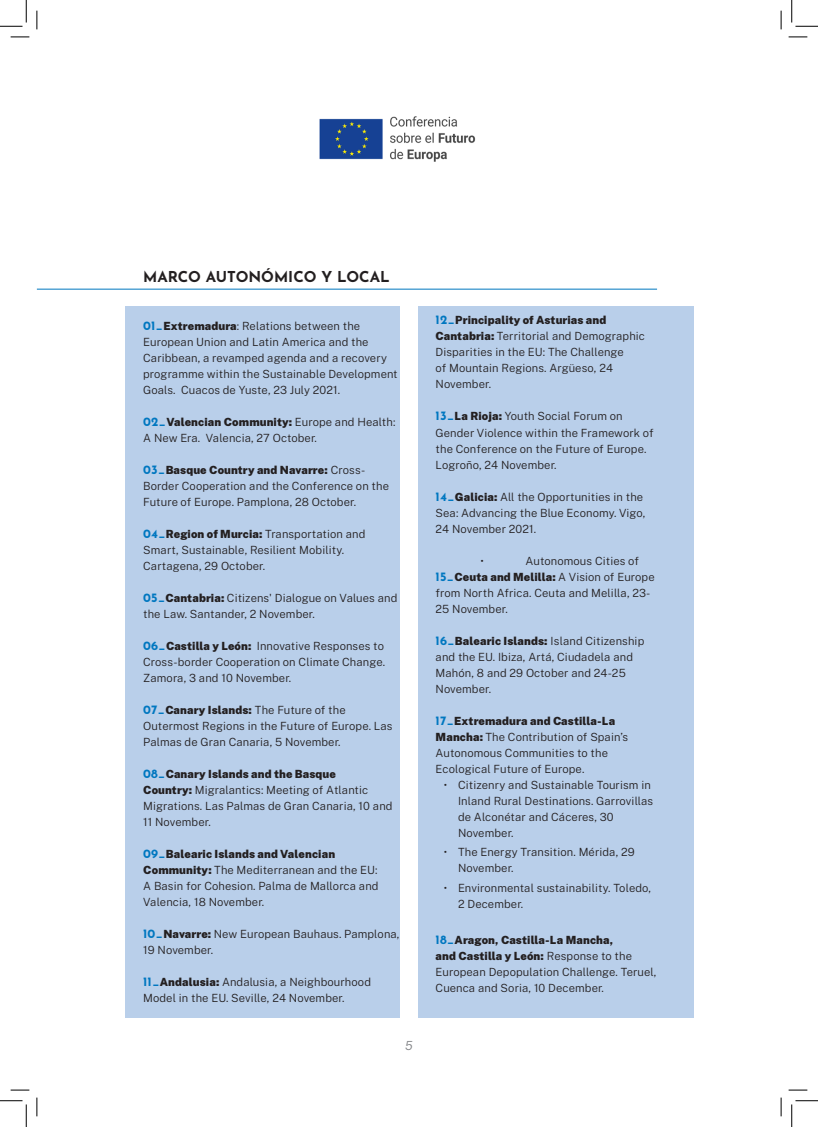
<style>
.page{position:relative;width:818px;height:1127px;background:#fff}
.page>*{position:absolute;margin:0;border:0;box-sizing:border-box;transform-origin:0 0}
.PARRAFO{font:700 15px "Josefin Sans";color:#231f20}
.t1{font:italic 300 12.5px "Public Sans";color:#808285}
.PARRAFO-2{font:300 11.25px/16px "Public Sans";letter-spacing:.01em;color:#231f20}
.s1{font-family:"Josefin Sans";font-weight:700;font-size:12.5px;color:#0077c0}
.s2{font-weight:900}
</style>
<div class="page">
<div style="left:125px;top:306px;width:275px;height:711px;background:#b9cfea"></div>
<div style="left:418px;top:306px;width:275px;height:711px;background:#b9cfea"></div>
<img style="left:319px;top:117px;width:157px;height:44px">
<hr style="left:37px;top:288px;width:620px;height:1px;background:#0077c0">
<svg style="left:11px;top:36px;width:18px;height:2px"></svg>
<svg style="left:788px;top:36px;width:19px;height:2px"></svg>
<svg style="left:11px;top:1089px;width:18px;height:1px"></svg>
<svg style="left:788px;top:1089px;width:19px;height:1px"></svg>
<svg style="left:36px;top:11px;width:2px;height:18px"></svg>
<svg style="left:36px;top:1097px;width:2px;height:18px"></svg>
<svg style="left:780px;top:11px;width:2px;height:18px"></svg>
<svg style="left:780px;top:1097px;width:2px;height:18px"></svg>
<svg style="left:0;top:0;width:27px;height:27px"></svg>
<svg style="left:0;top:1100px;width:27px;height:26px"></svg>
<svg style="left:791px;top:0;width:27px;height:27px"></svg>
<svg style="left:791px;top:1100px;width:27px;height:26px"></svg>
<p class="PARRAFO" style="left:143px;top:263px;width:248px">MARCO AUTONÓMICO Y LOCAL</p>
<p class="PARRAFO-2" style="left:143px;top:317px;width:256px"><span class="s1">01_</span><span class="s2">Extremadura</span>: Relations between the European Union and Latin America and the Caribbean, a revamped agenda and a recovery programme within the Sustainable Development Goals. Cuacos de Yuste, 23 July 2021.</p>
<p class="PARRAFO-2" style="left:143px;top:413px;width:254px"><span class="s1">02_</span><span class="s2">Valencian Community:</span> Europe and Health:<br>A New Era. Valencia, 27 October.</p>
<p class="PARRAFO-2" style="left:143px;top:461px;width:247px"><span class="s1">03_</span><span class="s2">Basque Country and Navarre:</span> Cross-<br>Border Cooperation and the Conference on the<br>Future of Europe. Pamplona, 28 October.</p>
<p class="PARRAFO-2" style="left:143px;top:525px;width:224px"><span class="s1">04_</span><span class="s2">Region of Murcia:</span> Transportation and<br>Smart, Sustainable, Resilient Mobility.<br>Cartagena, 29 October.</p>
<p class="PARRAFO-2" style="left:143px;top:589px;width:256px"><span class="s1">05_</span><span class="s2">Cantabria:</span> Citizens' Dialogue on Values and the Law. Santander, 2 November.</p>
<p class="PARRAFO-2" style="left:143px;top:637px;width:243px;text-align:justify"><span class="s1">06_</span><span class="s2">Castilla y León:</span> Innovative Responses to Cross-border Cooperation on Climate Change.<br>Zamora, 3 and 10 November.</p>
<p class="PARRAFO-2" style="left:143px;top:701px;width:251px"><span class="s1">07_</span><span class="s2">Canary Islands:</span> The Future of the<br>Outermost Regions in the Future of Europe. Las<br>Palmas de Gran Canaria, 5 November.</p>
<p class="PARRAFO-2" style="left:143px;top:765px;width:251px"><span class="s1">08_</span><span class="s2">Canary Islands and the Basque<br>Country:</span> Migralantics: Meeting of Atlantic Migrations. Las Palmas de Gran Canaria, 10 and 11 November.</p>
<p class="PARRAFO-2" style="left:143px;top:845px;width:237px"><span class="s1">09_</span><span class="s2">Balearic Islands and Valencian Community:</span> The Mediterranean and the EU:<br>A Basin for Cohesion. Palma de Mallorca and Valencia, 18 November.</p>
<p class="PARRAFO-2" style="left:143px;top:925px;width:258px"><span class="s1">10_</span><span class="s2">Navarre:</span> New European Bauhaus. Pamplona,<br>19 November.</p>
<p class="PARRAFO-2" style="left:143px;top:973px;width:229px"><span class="s1">11_</span><span class="s2">Andalusia:</span> Andalusia, a Neighbourhood<br>Model in the EU. Seville, 24 November.</p>
<p class="t1" style="left:405px;top:1037px;width:9px">5</p>
<p class="PARRAFO-2" style="left:436px;top:311px;width:211px"><span class="s1">12_</span><span class="s2">Principality of Asturias and<br>Cantabria:</span> Territorial and Demographic<br>Disparities in the EU: The Challenge<br>of Mountain Regions. Argüeso, 24<br>November.</p>
<p class="PARRAFO-2" style="left:436px;top:407px;width:220px"><span class="s1">13_</span><span class="s2">La Rioja:</span> Youth Social Forum on Gender Violence within the Framework of the Conference on the Future of Europe.<br>Logroño, 24 November.</p>
<p class="PARRAFO-2" style="left:436px;top:487px;width:211px"><span class="s1">14_</span><span class="s2">Galicia:</span> All the Opportunities in the<br>Sea: Advancing the Blue Economy. Vigo,<br>24 November 2021.</p>
<p class="PARRAFO-2" style="left:481px;top:551px;width:5px">•</p>
<p class="PARRAFO-2" style="left:436px;top:551px;width:221px;text-indent:90px">Autonomous Cities of<br><span class="s1">15_</span><span class="s2">Ceuta and Melilla:</span> A Vision of Europe from North Africa. Ceuta and Melilla, 23-<br>25 November.</p>
<p class="PARRAFO-2" style="left:436px;top:631px;width:210px"><span class="s1">16_</span><span class="s2">Balearic Islands:</span> Island Citizenship and the EU. Ibiza, Artá, Ciudadela and<br>Mahón, 8 and 29 October and 24-25<br>November.</p>
<p class="PARRAFO-2" style="left:436px;top:711px;width:194px"><span class="s1">17_</span><span class="s2">Extremadura and Castilla-La<br>Mancha:</span> The Contribution of Spain’s<br>Autonomous Communities to the<br>Ecological Future of Europe.</p>
<p class="PARRAFO-2" style="left:458px;top:775px;width:197px;text-indent:-14px">• Citizenry and Sustainable Tourism in<br>Inland Rural Destinations. Garrovillas de Alconétar and Cáceres, 30<br>November.</p>
<p class="PARRAFO-2" style="left:458px;top:843px;width:178px;text-indent:-14px">• The Energy Transition. Mérida, 29<br>November.</p>
<p class="PARRAFO-2" style="left:458px;top:878px;width:195px;text-indent:-14px">• Environmental sustainability. Toledo,<br>2 December.</p>
<p class="PARRAFO-2" style="left:436px;top:930px;width:222px"><span class="s1">18_</span><span class="s2">Aragon, Castilla-La Mancha,<br>and Castilla y León:</span> Response to the European Depopulation Challenge. Teruel, Cuenca and Soria, 10 December.</p>
</div>
